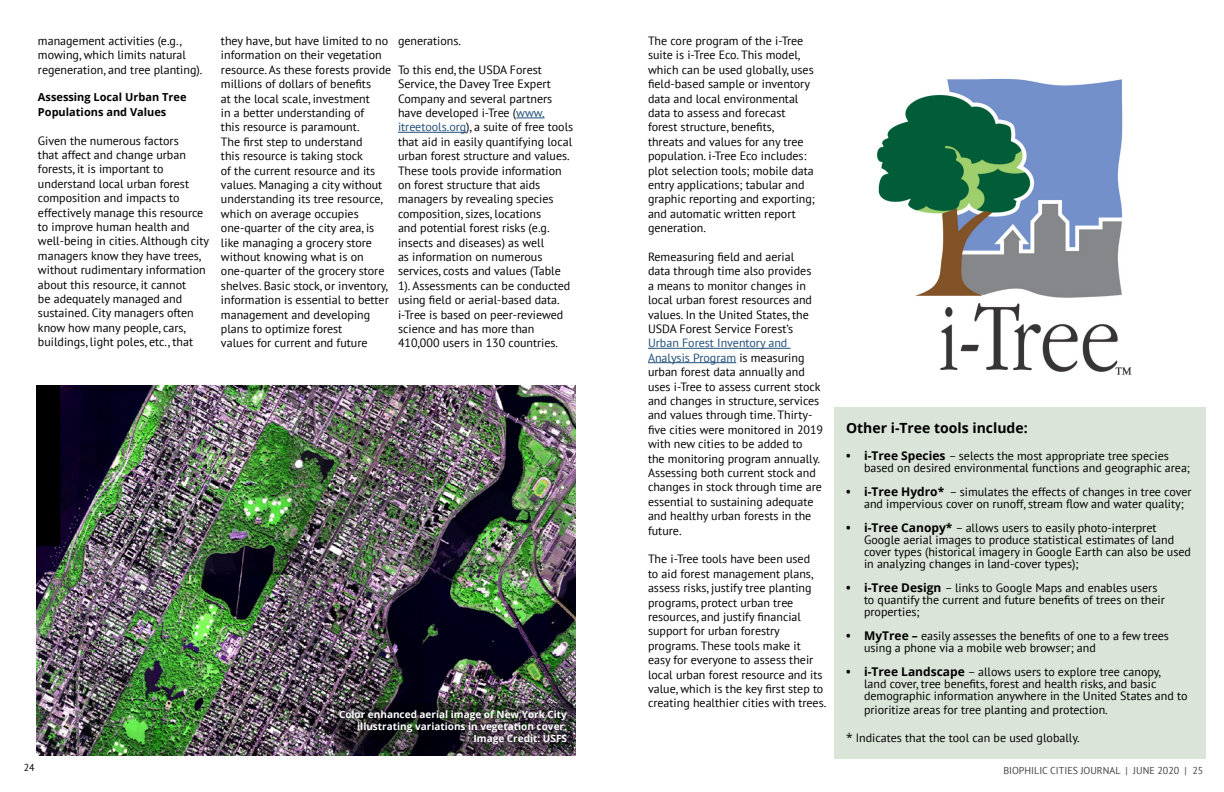
<style>
.page{position:relative;width:1224px;height:792px;background:#fff}
.page>*{position:absolute;margin:0;border:0;box-sizing:border-box;transform-origin:0 0}
.t1{font:700 14px "Open Sans";color:#000}
.t2{font:12px/14.4px "PT Sans";color:#000}
.t3{font:700 11px/14.4px "Open Sans";color:#000}
.t4{font:700 10px/12px "Open Sans";color:#fff;text-align:right}
.t5{font:10px "PT Sans";color:#434345}
.t6{font:10px "PT Sans";color:#000}
.s1{color:#1f4e79}
.s2{font-family:"Open Sans";font-weight:700}
.s3{font-family:"Open Sans"}
</style>
<div class="page">
<img style="left:36px;top:385px;width:540px;height:371px">
<svg style="left:516px;top:118px;width:29px;height:1px"></svg>
<hr style="left:398px;top:132px;width:68px;height:1px;background:#1f4e79">
<img style="left:334px;top:704px;width:238px;height:49px">
<img style="left:876px;top:79px;width:256px;height:296px">
<hr style="left:648px;top:348px;width:143px;height:1px;background:#1f4e79">
<hr style="left:648px;top:362px;width:88px;height:1px;background:#1f4e79">
<div style="left:834px;top:407px;width:372px;height:351px;background:#dae4d8"></div>
<p class="t2" style="left:38px;top:33px;width:166px">management activities (e.g., mowing, which limits natural regeneration, and tree planting).</p>
<p class="t3" style="left:38px;top:90px;width:150px">Assessing Local Urban Tree<br>Populations and Values</p>
<p class="t2" style="left:38px;top:133px;width:173px">Given the numerous factors<br>that affect and change urban forests, it is important to understand local urban forest composition and impacts to effectively manage this resource to improve human health and well-being in cities. Although city managers know they have trees, without rudimentary information about this resource, it cannot<br>be adequately managed and sustained. City managers often know how many people, cars, buildings, light poles, etc., that</p>
<p class="t2" style="left:221px;top:33px;width:172px">they have, but have limited to no information on their vegetation resource. As these forests provide millions of dollars of benefits<br>at the local scale, investment<br>in a better understanding of<br>this resource is paramount.<br>The first step to understand<br>this resource is taking stock<br>of the current resource and its values. Managing a city without understanding its tree resource, which on average occupies one-quarter of the city area, is like managing a grocery store without knowing what is on one-quarter of the grocery store shelves. Basic stock, or inventory, information is essential to better management and developing plans to optimize forest<br>values for current and future</p>
<p class="t2" style="left:398px;top:33px;width:65px">generations.</p>
<p class="t2" style="left:398px;top:62px;width:177px">To this end, the USDA Forest<br>Service, the Davey Tree Expert<br>Company and several partners have developed i-Tree (<span class="s1">www. itreetools.org</span>), a suite of free tools that aid in easily quantifying local urban forest structure and values.<br>These tools provide information on forest structure that aids managers by revealing species composition, sizes, locations<br>and potential forest risks (e.g. insects and diseases) as well<br>as information on numerous services, costs and values (Table<br>1). Assessments can be conducted using field or aerial-based data. i-Tree is based on peer-reviewed science and has more than<br>410,000 users in 130 countries.</p>
<p class="t4" style="left:339px;top:708px;width:229px">Color enhanced aerial image of New York City illustrating variations in vegetation cover.<br>Image Credit: USFS</p>
<p class="t2" style="left:648px;top:33px;width:169px">The core program of the i-Tree suite is i-Tree Eco. This model, which can be used globally, uses field-based sample or inventory data and local environmental data to assess and forecast forest structure, benefits,<br>threats and values for any tree population. i-Tree Eco includes: plot selection tools; mobile data entry applications; tabular and graphic reporting and exporting; and automatic written report generation.</p>
<p class="t2" style="left:648px;top:249px;width:166px">Remeasuring field and aerial data through time also provides a means to monitor changes in local urban forest resources and values. In the United States, the<br>USDA Forest Service Forest’s</p>
<p class="t2" style="left:648px;top:336px;width:177px"><span class="s1">Urban Forest Inventory and<br>Analysis Program</span> is measuring urban forest data annually and uses i-Tree to assess current stock and changes in structure, services and values through time. Thirty&shy;five cities were monitored in 2019 with new cities to be added to<br>the monitoring program annually.<br>Assessing both current stock and changes in stock through time are essential to sustaining adequate and healthy urban forests in the future.</p>
<p class="t2" style="left:648px;top:552px;width:180px">The i-Tree tools have been used<br>to aid forest management plans, assess risks, justify tree planting programs, protect urban tree resources, and justify financial support for urban forestry programs. These tools make it easy for everyone to assess their local urban forest resource and its value, which is the key first step to creating healthier cities with trees.</p>
<p class="t1" style="left:846px;top:419px;width:183px">Other i-Tree tools include:</p>
<p class="t2" style="left:864px;top:449px;width:328px;line-height:12px;text-indent:-18px"><span class="s2">• i-Tree Species</span> – selects the most appropriate tree species based on desired environmental functions and geographic area;</p>
<p class="t2" style="left:864px;top:485px;width:329px;line-height:12px;text-indent:-18px"><span class="s2">• i-Tree Hydro*</span> – simulates the effects of changes in tree cover and impervious cover on runoff, stream flow and water quality;</p>
<p class="t2" style="left:864px;top:521px;width:329px;line-height:12px;text-indent:-18px"><span class="s2">• i-Tree Canopy*</span> – allows users to easily photo-interpret Google aerial images to produce statistical estimates of land cover types (historical imagery in Google Earth can also be used in analyzing changes in land-cover types);</p>
<p class="t2" style="left:864px;top:581px;width:302px;line-height:12px;text-indent:-18px"><span class="s2">• i-Tree Design</span> – links to Google Maps and enables users to quantify the current and future benefits of trees on their properties;</p>
<p class="t2" style="left:864px;top:629px;width:306px;line-height:12px;text-indent:-18px"><span class="s2">• MyTree –</span> easily assesses the benefits of one to a few trees using a phone via a mobile web browser; and</p>
<p class="t2" style="left:864px;top:665px;width:325px;line-height:12px;text-indent:-18px"><span class="s2">• i-Tree Landscape</span> – allows users to explore tree canopy,<br>land cover, tree benefits, forest and health risks, and basic demographic information anywhere in the United States and to</p>
<p class="t2" style="left:864px;top:702px;width:245px">prioritize areas for tree planting and protection.</p>
<p class="t2" style="left:846px;top:731px;width:235px"><span class="s3">*</span> Indicates that the tool can be used globally.</p>
<p class="t6" style="left:24px;top:761px;width:12px">24</p>
<p class="t5" style="left:1003px;top:764px;width:201px">BIOPHILIC CITIES JOURNAL | JUNE 2020 | 25</p>
</div>
